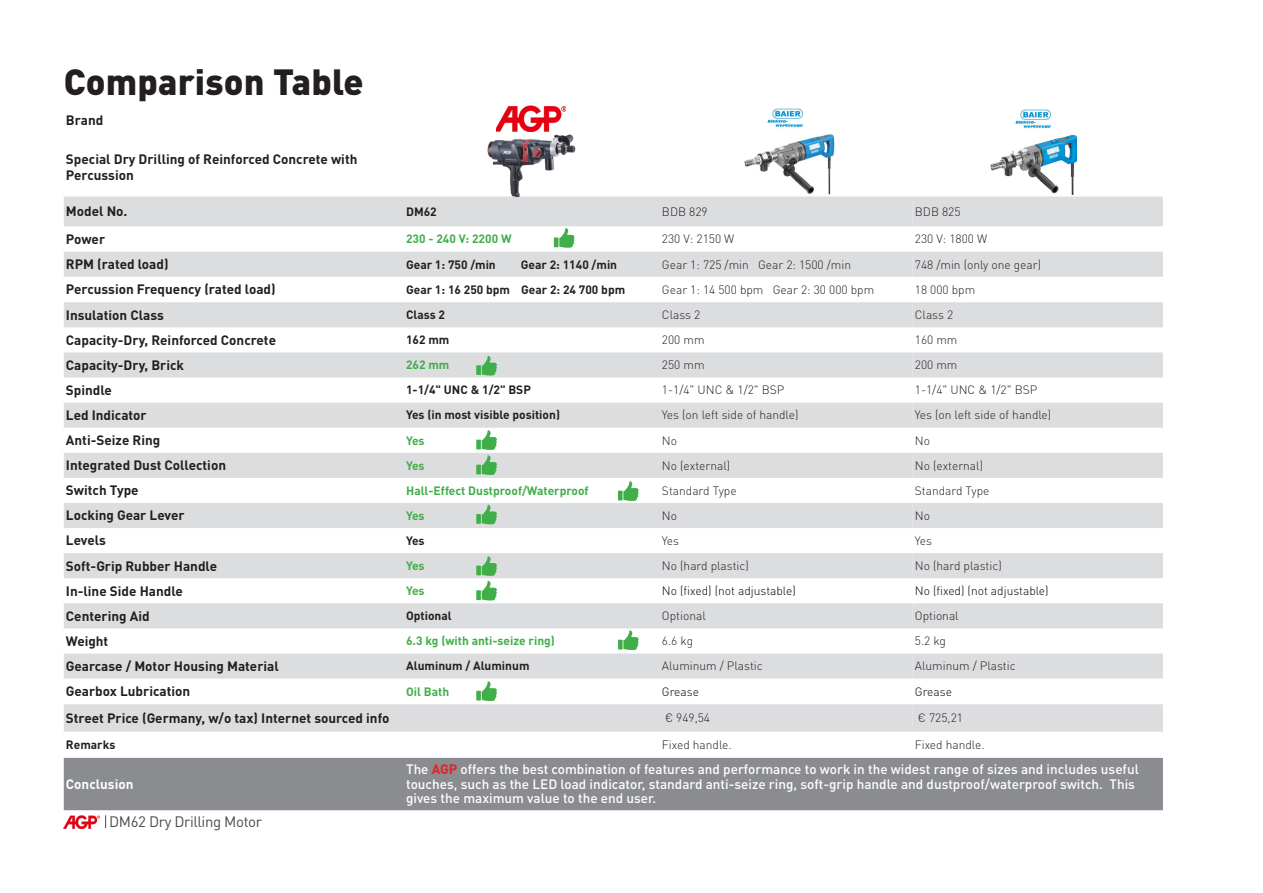
<style>
.page{position:relative;width:1263px;height:893px;background:#fff}
.page>*{position:absolute;margin:0;border:0;box-sizing:border-box;transform-origin:0 0}
.t1{font:900 36px "DIN Pro";letter-spacing:.005em;color:#231f20}
.t2{font:15px "DIN Pro";letter-spacing:-.025em;color:#4b4c4d}
.t3{font:700 13.5px/16.2px "DIN Pro";color:#231f20}
.t4{font:500 13.5px/14.4px "DIN Pro";color:#fff}
.t5{font:700 13.5px "DIN Pro";color:#fff}
.t6{font:300 12px "DIN Pro";color:#231f20}
.t7{font:700 12px "DIN Pro";color:#231f20}
.t8{font:700 12px "DIN Pro";color:#40ae49}
.t9{font:300 12px "DIN Pro";color:#000}
.s1{font-weight:700;color:#ee1d23}
</style>
<div class="page">
<svg style="left:105px;top:815px;width:1px;height:13px"></svg>
<img style="left:64px;top:815px;width:36px;height:13px">
<svg style="left:64px;top:197px;width:849px;height:80px;fill:#dcdddf"></svg>
<svg style="left:913px;top:197px;width:250px;height:80px"></svg>
<svg style="left:64px;top:302px;width:849px;height:430px;fill:#dcdddf"></svg>
<svg style="left:913px;top:302px;width:250px;height:326px;fill:#dcdddf"></svg>
<svg style="left:913px;top:653px;width:250px;height:79px"></svg>
<div style="left:64px;top:758px;width:1099px;height:52px;background:#8a8c8f"></div>
<img style="left:496px;top:106px;width:69px;height:25px">
<img style="left:744px;top:135px;width:91px;height:59px">
<img style="left:767px;top:108px;width:36px;height:20px">
<img style="left:1015px;top:109px;width:36px;height:20px">
<img style="left:990px;top:135px;width:87px;height:59px">
<svg style="left:554px;top:228px;width:21px;height:20px"></svg>
<svg style="left:476px;top:356px;width:21px;height:19px"></svg>
<svg style="left:476px;top:430px;width:21px;height:45px"></svg>
<svg style="left:618px;top:481px;width:21px;height:20px"></svg>
<svg style="left:476px;top:505px;width:21px;height:19px"></svg>
<svg style="left:476px;top:556px;width:21px;height:44px"></svg>
<svg style="left:476px;top:681px;width:21px;height:20px"></svg>
<svg style="left:618px;top:630px;width:21px;height:20px"></svg>
<img style="left:485px;top:134px;width:91px;height:64px">
<p class="t1" style="left:64px;top:57px;width:301px">Comparison Table</p>
<p class="t3" style="left:66px;top:112px;width:39px">Brand</p>
<p class="t3" style="left:66px;top:150px;width:293px">Special Dry Drilling of Reinforced Concrete with<br>Percussion</p>
<p class="t3" style="left:66px;top:203px;width:63px">Model No.</p>
<p class="t7" style="left:406px;top:203px;width:32px">DM62</p>
<p class="t6" style="left:662px;top:203px;width:47px">BDB 829</p>
<p class="t6" style="left:915px;top:203px;width:47px">BDB 825</p>
<p class="t3" style="left:66px;top:230px;width:41px">Power</p>
<p class="t8" style="left:406px;top:231px;width:107px">230 - 240 V: 2200 W</p>
<p class="t6" style="left:662px;top:231px;width:74px">230 V: 2150 W</p>
<p class="t6" style="left:915px;top:231px;width:74px">230 V: 1800 W</p>
<p class="t3" style="left:66px;top:256px;width:104px">RPM (rated load)</p>
<p class="t7" style="left:406px;top:256px;width:91px">Gear 1: 750 /min</p>
<p class="t7" style="left:521px;top:256px;width:98px">Gear 2: 1140 /min</p>
<p class="t6" style="left:662px;top:256px;width:191px">Gear 1: 725 /min Gear 2: 1500 /min</p>
<p class="t6" style="left:915px;top:256px;width:128px">748 /min (only one gear)</p>
<p class="t3" style="left:66px;top:281px;width:211px">Percussion Frequency (rated load)</p>
<p class="t7" style="left:406px;top:281px;width:221px">Gear 1: 16 250 bpm Gear 2: 24 700 bpm</p>
<p class="t6" style="left:662px;top:281px;width:214px">Gear 1: 14 500 bpm Gear 2: 30 000 bpm</p>
<p class="t6" style="left:915px;top:281px;width:62px">18 000 bpm</p>
<p class="t3" style="left:66px;top:306px;width:100px">Insulation Class</p>
<p class="t7" style="left:406px;top:307px;width:40px">Class 2</p>
<p class="t6" style="left:662px;top:307px;width:40px">Class 2</p>
<p class="t6" style="left:915px;top:307px;width:40px">Class 2</p>
<p class="t3" style="left:66px;top:331px;width:212px">Capacity-Dry, Reinforced Concrete</p>
<p class="t7" style="left:406px;top:332px;width:45px">162 mm</p>
<p class="t6" style="left:662px;top:332px;width:44px">200 mm</p>
<p class="t6" style="left:915px;top:332px;width:44px">160 mm</p>
<p class="t3" style="left:66px;top:356px;width:120px">Capacity-Dry, Brick</p>
<p class="t8" style="left:406px;top:357px;width:45px">262 mm</p>
<p class="t6" style="left:662px;top:357px;width:44px">250 mm</p>
<p class="t6" style="left:915px;top:357px;width:44px">200 mm</p>
<p class="t3" style="left:66px;top:381px;width:48px">Spindle</p>
<p class="t7" style="left:406px;top:382px;width:126px">1-1/4" UNC &amp; 1/2" BSP</p>
<p class="t6" style="left:662px;top:382px;width:124px">1-1/4" UNC &amp; 1/2" BSP</p>
<p class="t6" style="left:915px;top:382px;width:124px">1-1/4" UNC &amp; 1/2" BSP</p>
<p class="t3" style="left:66px;top:406px;width:82px">Led Indicator</p>
<p class="t7" style="left:406px;top:407px;width:155px">Yes (in most visible position)</p>
<p class="t6" style="left:662px;top:407px;width:138px">Yes (on left side of handle)</p>
<p class="t6" style="left:915px;top:407px;width:138px">Yes (on left side of handle)</p>
<p class="t3" style="left:66px;top:431px;width:96px">Anti-Seize Ring</p>
<p class="t8" style="left:406px;top:432px;width:20px">Yes</p>
<p class="t6" style="left:662px;top:432px;width:17px">No</p>
<p class="t6" style="left:915px;top:432px;width:17px">No</p>
<p class="t3" style="left:66px;top:457px;width:162px">Integrated Dust Collection</p>
<p class="t8" style="left:406px;top:457px;width:20px">Yes</p>
<p class="t6" style="left:662px;top:457px;width:70px">No (external)</p>
<p class="t6" style="left:915px;top:457px;width:70px">No (external)</p>
<p class="t3" style="left:66px;top:482px;width:74px">Switch Type</p>
<p class="t8" style="left:406px;top:482px;width:184px">Hall-Effect Dustproof/Waterproof</p>
<p class="t6" style="left:662px;top:482px;width:76px">Standard Type</p>
<p class="t6" style="left:915px;top:482px;width:76px">Standard Type</p>
<p class="t3" style="left:66px;top:507px;width:120px">Locking Gear Lever</p>
<p class="t8" style="left:406px;top:507px;width:20px">Yes</p>
<p class="t6" style="left:662px;top:507px;width:17px">No</p>
<p class="t6" style="left:915px;top:507px;width:17px">No</p>
<p class="t3" style="left:66px;top:532px;width:42px">Levels</p>
<p class="t7" style="left:406px;top:532px;width:20px">Yes</p>
<p class="t6" style="left:662px;top:532px;width:19px">Yes</p>
<p class="t6" style="left:915px;top:532px;width:19px">Yes</p>
<p class="t3" style="left:66px;top:557px;width:153px">Soft-Grip Rubber Handle</p>
<p class="t8" style="left:406px;top:557px;width:20px">Yes</p>
<p class="t6" style="left:662px;top:557px;width:88px">No (hard plastic)</p>
<p class="t6" style="left:915px;top:557px;width:88px">No (hard plastic)</p>
<p class="t3" style="left:66px;top:582px;width:118px">In-line Side Handle</p>
<p class="t8" style="left:406px;top:583px;width:20px">Yes</p>
<p class="t9" style="left:662px;top:583px;width:135px">No (fixed) (not adjustable)</p>
<p class="t9" style="left:915px;top:583px;width:135px">No (fixed) (not adjustable)</p>
<p class="t3" style="left:66px;top:607px;width:85px">Centering Aid</p>
<p class="t7" style="left:406px;top:608px;width:47px">Optional</p>
<p class="t6" style="left:662px;top:608px;width:45px">Optional</p>
<p class="t6" style="left:915px;top:608px;width:45px">Optional</p>
<p class="t3" style="left:66px;top:632px;width:44px">Weight</p>
<p class="t8" style="left:406px;top:633px;width:150px">6.3 kg (with anti-seize ring)</p>
<p class="t6" style="left:662px;top:633px;width:33px">6.6 kg</p>
<p class="t6" style="left:915px;top:633px;width:33px">5.2 kg</p>
<p class="t3" style="left:66px;top:657px;width:214px">Gearcase / Motor Housing Material</p>
<p class="t7" style="left:406px;top:658px;width:125px">Aluminum / Aluminum</p>
<p class="t6" style="left:662px;top:658px;width:102px">Aluminum / Plastic</p>
<p class="t6" style="left:915px;top:658px;width:102px">Aluminum / Plastic</p>
<p class="t3" style="left:66px;top:683px;width:126px">Gearbox Lubrication</p>
<p class="t8" style="left:406px;top:683px;width:45px">Oil Bath</p>
<p class="t9" style="left:662px;top:683px;width:39px">Grease</p>
<p class="t9" style="left:915px;top:683px;width:39px">Grease</p>
<p class="t3" style="left:66px;top:709px;width:325px">Street Price (Germany, w/o tax) Internet sourced info</p>
<p class="t6" style="left:665px;top:710px;width:47px">€ 949,54</p>
<p class="t6" style="left:918px;top:710px;width:47px">€ 725,21</p>
<p class="t7" style="left:66px;top:737px;width:51px">Remarks</p>
<p class="t6" style="left:662px;top:737px;width:71px">Fixed handle.</p>
<p class="t6" style="left:915px;top:737px;width:71px">Fixed handle.</p>
<p class="t5" style="left:66px;top:775px;width:69px">Conclusion</p>
<p class="t4" style="left:406px;top:762px;width:734px">The <span class="s1">AGP</span> offers the best combination of features and performance to work in the widest range of sizes and includes useful touches, such as the LED load indicator, standard anti-seize ring, soft-grip handle and dustproof/waterproof switch. This gives the maximum value to the end user.</p>
<p class="t2" style="left:109px;top:811px;width:154px">DM62 Dry Drilling Motor</p>
</div>
